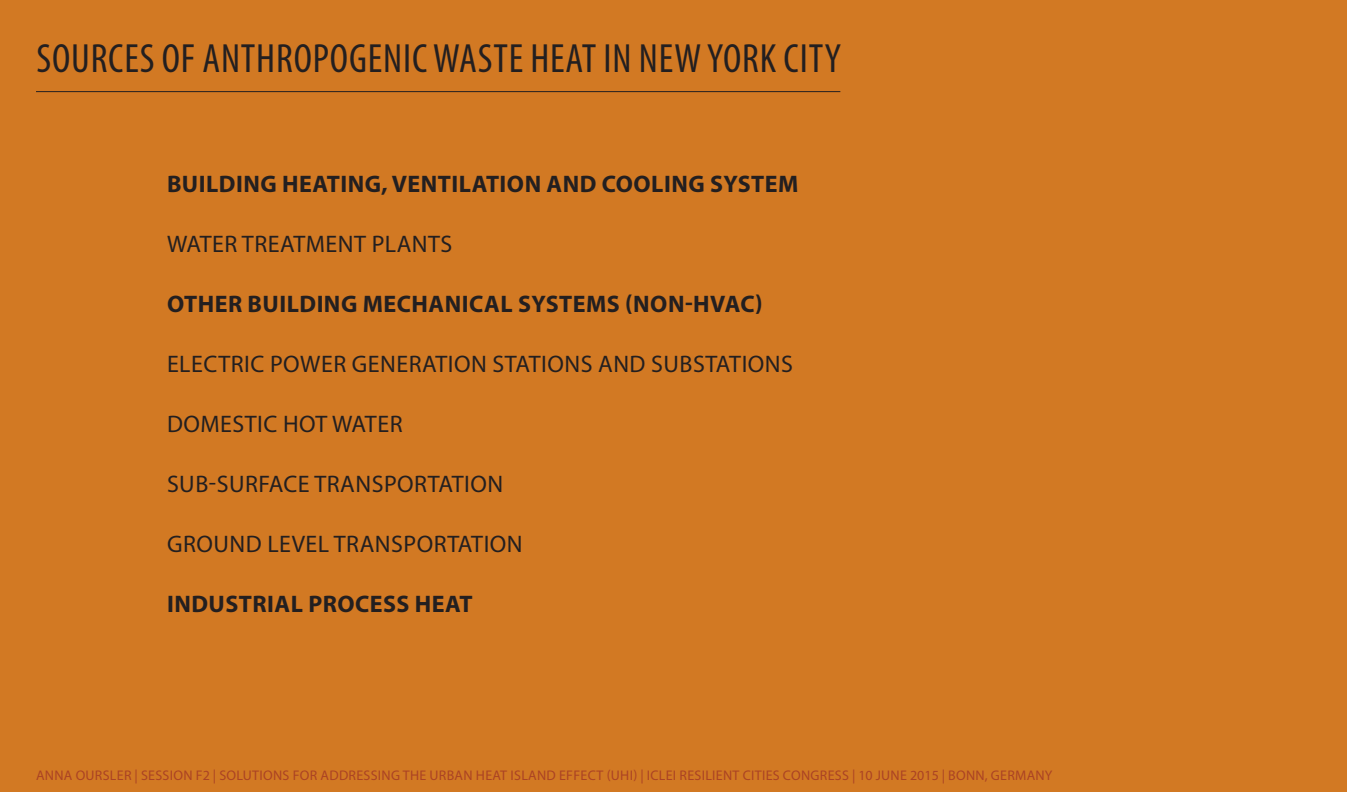
<style>
.page{position:relative;width:1347px;height:792px;background:#fff}
.page>*{position:absolute;margin:0;border:0;box-sizing:border-box;transform-origin:0 0}
.t1{font:condensed 41px "Myriad Pro";letter-spacing:.02em;color:#231f20}
.t2{font:24px "Myriad Pro";letter-spacing:.02em;color:#231f20}
.t3{font:700 24px "Myriad Pro";letter-spacing:.02em;color:#231f20}
.t4{font:14px "Myriad Pro";letter-spacing:.02em;color:#ab4324}
</style>
<div class="page">
<div style="left:0;top:0;width:1346px;height:792px;background:#d27923"></div>
<hr style="left:36px;top:91px;width:804px;height:1px;background:#231f20">
<h1 class="t1" style="left:36px;top:34px;width:806px">SOURCES OF ANTHROPOGENIC WASTE HEAT IN NEW YORK CITY</h1>
<p class="t3" style="left:167px;top:168px;width:633px">BUILDING HEATING, VENTILATION AND COOLING SYSTEM</p>
<p class="t2" style="left:167px;top:229px;width:287px">WATER TREATMENT PLANTS</p>
<p class="t3" style="left:167px;top:288px;width:597px">OTHER BUILDING MECHANICAL SYSTEMS (NON-HVAC)</p>
<p class="t2" style="left:167px;top:349px;width:627px">ELECTRIC POWER GENERATION STATIONS AND SUBSTATIONS</p>
<p class="t2" style="left:167px;top:409px;width:237px">DOMESTIC HOT WATER</p>
<p class="t2" style="left:167px;top:469px;width:338px">SUB-SURFACE TRANSPORTATION</p>
<p class="t2" style="left:167px;top:529px;width:357px">GROUND LEVEL TRANSPORTATION</p>
<p class="t3" style="left:167px;top:588px;width:307px">INDUSTRIAL PROCESS HEAT</p>
<p class="t4" style="left:36px;top:767px;width:1018px">ANNA OURSLER | SESSION F2 | SOLUTIONS FOR ADDRESSING THE URBAN HEAT ISLAND EFFECT (UHI) | ICLEI RESILIENT CITIES CONGRESS | 10 JUNE 2015 | BONN, GERMANY</p>
</div>
